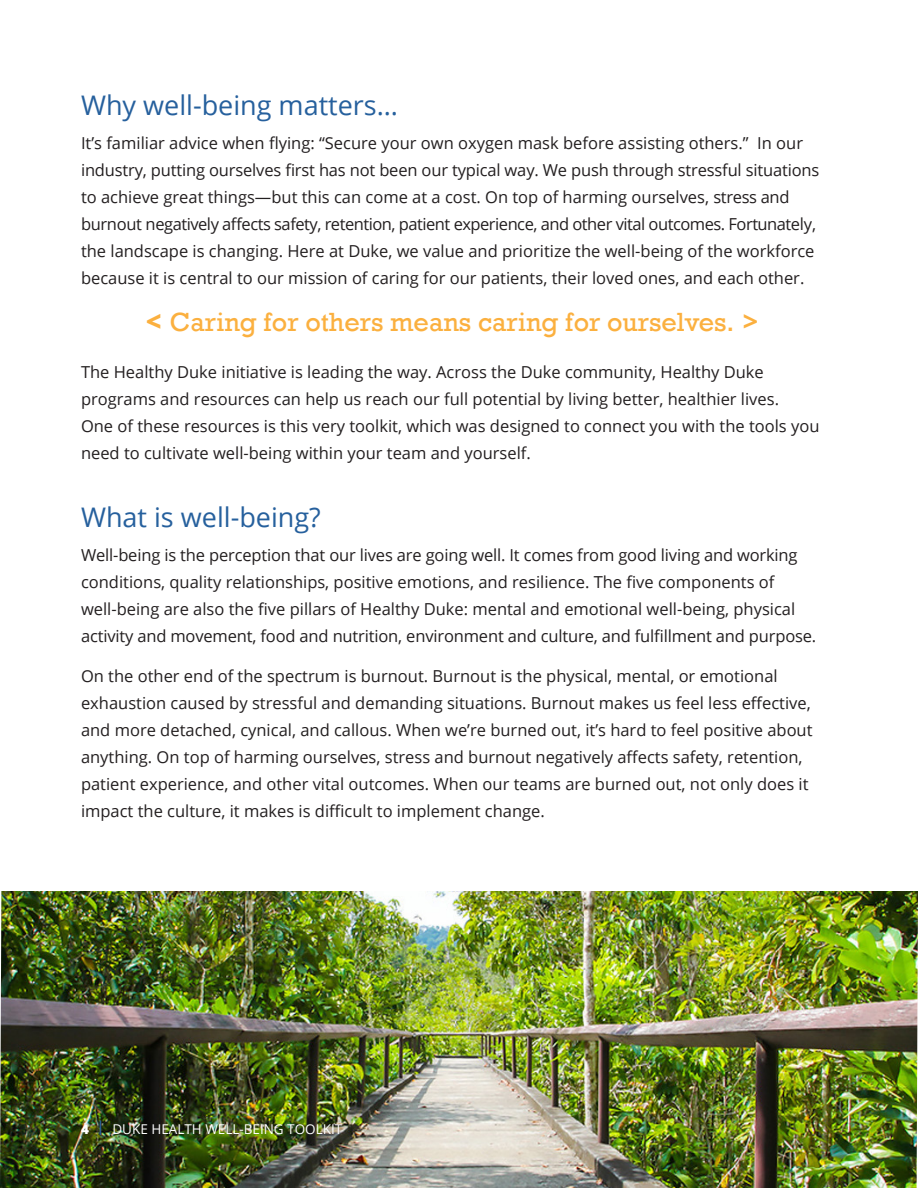
<style>
.page{position:relative;width:918px;height:1188px;background:#fff}
.page>*{position:absolute;margin:0;border:0;box-sizing:border-box;transform-origin:0 0}
.t1{font:30px "Arial";color:#26609d;scale:.75 1}
.t2{font:27px "Rockwell";color:#fbb03f}
.t3{font:27px "Open Sans";color:#26609d}
.t4{font:16.5px/27px "Open Sans";color:#231f20}
.t5{font:13.5px "Open Sans";color:#fff}
.t6{font:800 13.5px "Open Sans";color:#fff}
.s1{font-family:"Open Sans";font-weight:800}
.s2{font-family:"Open Sans";font-weight:700}
</style>
<div class="page">
<img style="left:0;top:891px;width:918px;height:297px">
<p class="t3" style="left:81px;top:87px;width:319px">Why well-being matters…</p>
<p class="t4" style="left:81px;top:129px;width:740px">It’s familiar advice when flying: “Secure your own oxygen mask before assisting others.” In our industry, putting ourselves first has not been our typical way. We push through stressful situations to achieve great things—but this can come at a cost. On top of harming ourselves, stress and burnout negatively affects safety, retention, patient experience, and other vital outcomes. Fortunately, the landscape is changing. Here at Duke, we value and prioritize the well-being of the workforce because it is central to our mission of caring for our patients, their loved ones, and each other.</p>
<p class="t2" style="left:146px;top:307px;width:613px"><span class="s1">&lt;</span> Caring for others means caring for ourselves. <span class="s2">&gt;</span></p>
<p class="t4" style="left:81px;top:358px;width:740px">The Healthy Duke initiative is leading the way. Across the Duke community, Healthy Duke programs and resources can help us reach our full potential by living better, healthier lives.<br>One of these resources is this very toolkit, which was designed to connect you with the tools you need to cultivate well-being within your team and yourself.</p>
<p class="t3" style="left:81px;top:499px;width:241px">What is well-being?</p>
<p class="t4" style="left:81px;top:541px;width:737px">Well-being is the perception that our lives are going well. It comes from good living and working conditions, quality relationships, positive emotions, and resilience. The five components of well-being are also the five pillars of Healthy Duke: mental and emotional well-being, physical activity and movement, food and nutrition, environment and culture, and fulfillment and purpose.</p>
<p class="t4" style="left:81px;top:662px;width:733px">On the other end of the spectrum is burnout. Burnout is the physical, mental, or emotional exhaustion caused by stressful and demanding situations. Burnout makes us feel less effective, and more detached, cynical, and callous. When we’re burned out, it’s hard to feel positive about anything. On top of harming ourselves, stress and burnout negatively affects safety, retention, patient experience, and other vital outcomes. When our teams are burned out, not only does it impact the culture, it makes is difficult to implement change.</p>
<p class="t6" style="left:81px;top:1119px;width:9px">4</p>
<p class="t1" style="left:99px;top:1110px;width:6px">ˡ</p>
<p class="t5" style="left:112px;top:1120px;width:231px">DUKE HEALTH WELL-BEING TOOLKIT</p>
</div>
